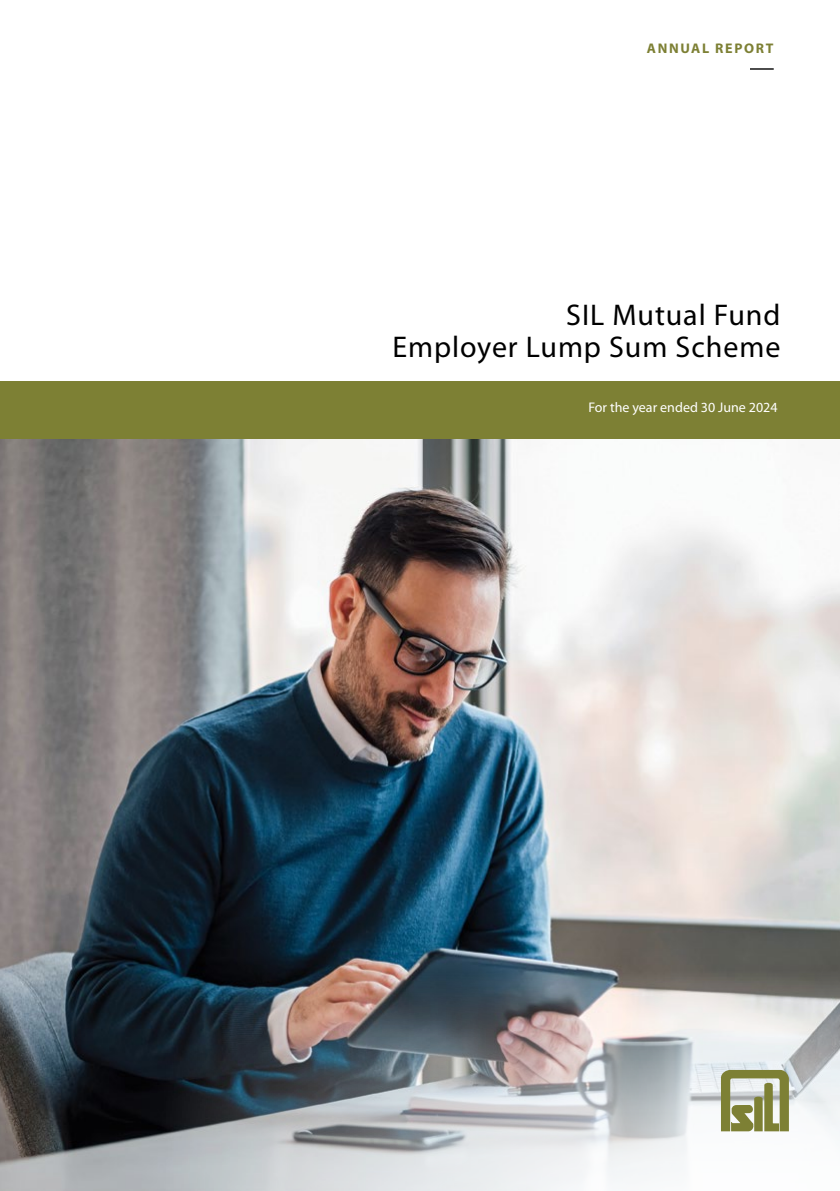
<style>
.page{position:relative;width:840px;height:1191px;background:#fff}
.page>*{position:absolute;margin:0;border:0;box-sizing:border-box;transform-origin:0 0}
.t1{font:30px/32px "Myriad Pro";letter-spacing:.03em;color:#000;text-align:right}
.t2{font:14px "Myriad Pro";color:#fff}
.t3{font:700 14px "Myriad Pro";letter-spacing:.12em;color:#7d8034}
</style>
<div class="page">
<img style="left:0;top:438px;width:839px;height:519px">
<img style="left:1px;top:957px;width:838px;height:234px">
<div style="left:0;top:381px;width:839px;height:57px;background:#7d8034"></div>
<hr style="left:749px;top:68px;width:24px;height:2px;background:#000">
<svg style="left:720px;top:1070px;width:68px;height:61px"></svg>
<p class="t3" style="left:646px;top:39px;width:128px">ANNUAL REPORT</p>
<p class="t1" style="left:392px;top:299px;width:389px">SIL Mutual Fund<br>Employer Lump Sum Scheme</p>
<p class="t2" style="left:588px;top:399px;width:191px">For the year ended 30 June 2024</p>
</div>
